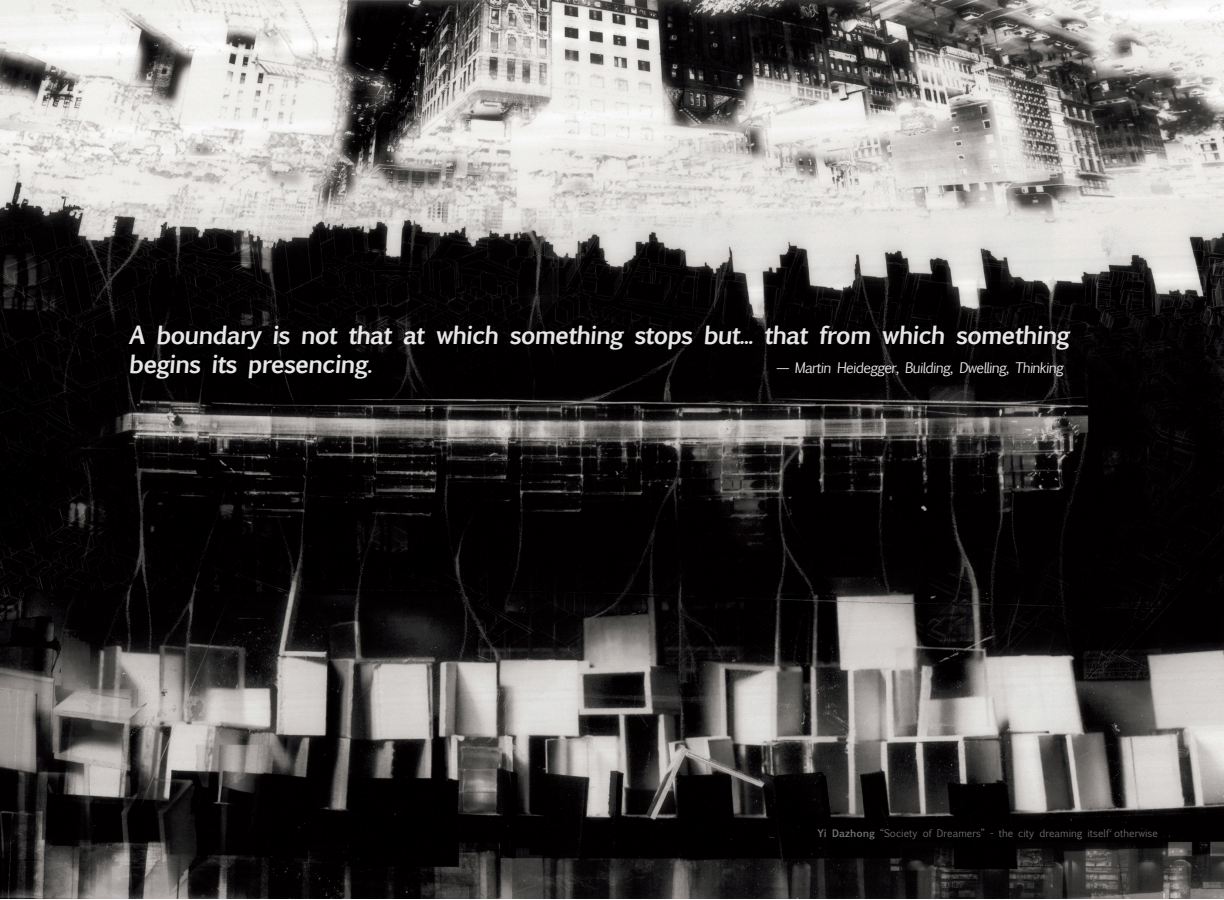
<style>
.page{position:relative;width:1224px;height:900px;background:#fff}
.page>*{position:absolute;margin:0;border:0;box-sizing:border-box;transform-origin:0 0}
.t1{font:700 24px/28.8px "Euphemia UCAS";color:#fff}
.t2{font:14px "Euphemia UCAS";color:#fff}
.t3{font:10px "Euphemia UCAS";color:#6c6d70}
.s1{font-weight:700}
</style>
<div class="page">
<img style="left:0;top:0;width:1224px;height:899px">
<p class="t1" style="left:129px;top:320px;width:946px">A boundary is not that at which something stops but... that from which something begins its presencing.</p>
<p class="t2" style="left:777px;top:357px;width:290px">— Martin Heidegger, Building, Dwelling, Thinking</p>
<p class="t3" style="left:817px;top:826px;width:342px"><span class="s1">Yi Dazhong</span> “Society of Dreamers” - the city dreaming itself otherwise</p>
</div>
